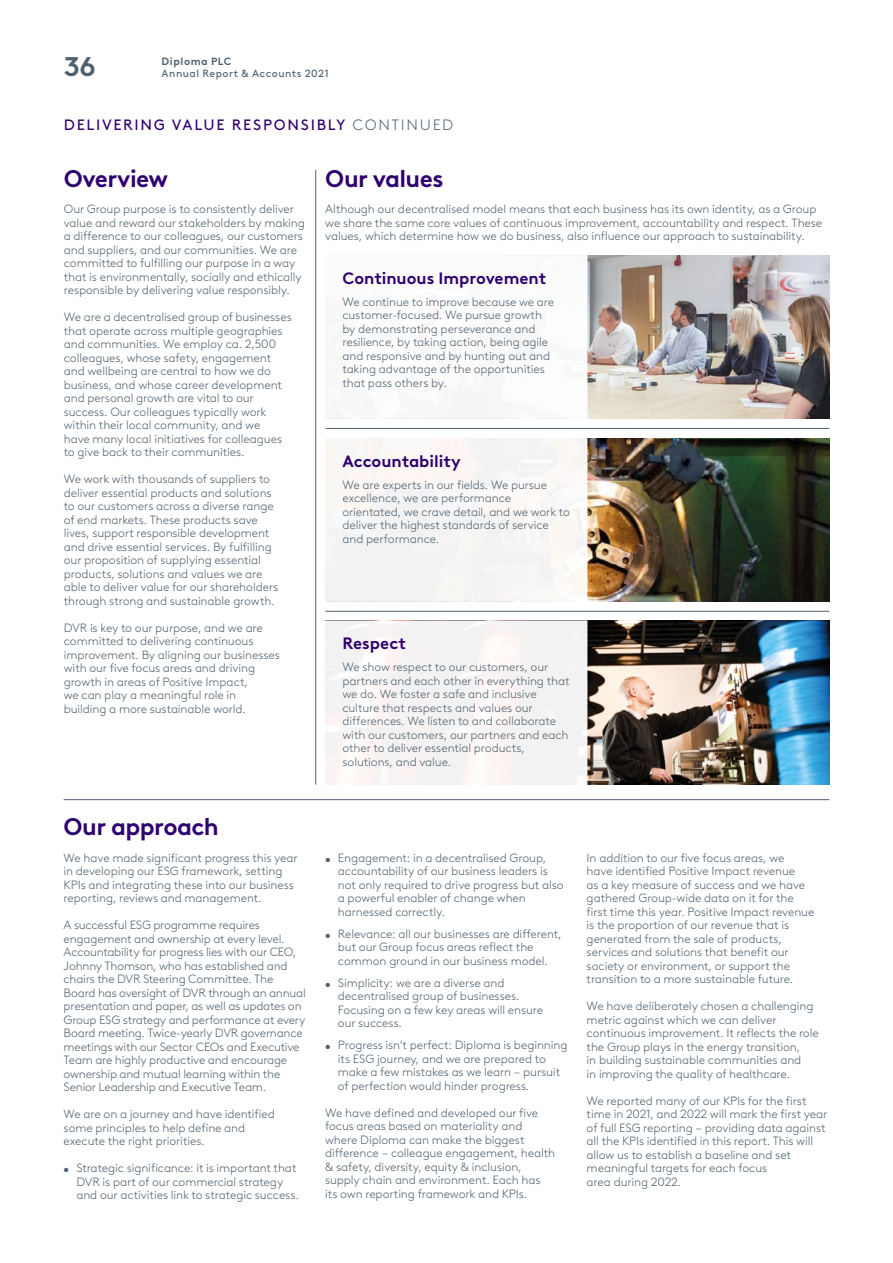
<style>
.page{position:relative;width:893px;height:1263px;background:#fff}
.page>*{position:absolute;margin:0;border:0;box-sizing:border-box;transform-origin:0 0}
.t1{font:700 27px "Brown LL";color:#4f616f}
.DVRHeadingLevel1Span{font:700 24px "Brown LL";letter-spacing:-.025em;color:#2f006f}
.DVRHeadingLevel1{font:700 24px "Brown LL";letter-spacing:-.025em;color:#2f006f}
.OurValuesSubhead{font:700 16.5px "Brown LL";color:#2f006f}
.MainheadLevel1{font:15px "Brown LL";letter-spacing:.115em;color:#2f006f}
.BodyTextBalanced{font:300 12px/13.5px "Brown LL";letter-spacing:-.01em;color:#4f616f}
.BodyText{font:300 12px/13.5px "Brown LL";letter-spacing:-.01em;color:#4f616f}
.BodyTextBulletLevel1{font:300 12px/13.5px "Brown LL";letter-spacing:-.01em;color:#4f616f}
.t2{font:10.5px "Brown LL";letter-spacing:.05em;color:#4f616f}
.t3{font:700 10.5px "Brown LL";letter-spacing:.05em;color:#4f616f}
.s1{font-weight:300;color:#4f616f}
.s2{font-size:9px}
</style>
<div class="page">
<img style="left:587px;top:255px;width:242px;height:164px">
<img style="left:587px;top:438px;width:242px;height:164px">
<img style="left:587px;top:621px;width:242px;height:163px">
<div style="left:325px;top:255px;width:262px;height:164px;background:#fff;border:1px solid #fff"></div>
<div style="left:325px;top:438px;width:262px;height:164px;background:#f6f5f4;border:1px solid #fff"></div>
<div style="left:325px;top:621px;width:262px;height:163px;background:#f4f2f2"></div>
<div style="left:325px;top:621px;width:262px;height:164px;border:1px solid #fff"></div>
<hr style="left:325px;top:428px;width:504px;height:1px;background:#4f616f">
<hr style="left:325px;top:611px;width:504px;height:1px;background:#4f616f">
<hr style="left:64px;top:799px;width:765px;height:1px;background:#4f616f">
<hr style="left:315px;top:170px;width:1px;height:614px;background:#4f616f">
<p class="t3" style="left:162px;top:53px;width:71px">Diploma PLC</p>
<h1 class="t1" style="left:64px;top:46px;width:33px">36</h1>
<p class="t2" style="left:162px;top:65px;width:168px">Annual Report &amp; Accounts 2021</p>
<h1 class="MainheadLevel1" style="left:64px;top:113px;width:391px">DELIVERING VALUE RESPONSIBLY <span class="s1">CONTINUED</span></h1>
<p class="DVRHeadingLevel1" style="left:64px;top:160px;width:106px">Overview</p>
<p class="BodyTextBalanced" style="left:64px;top:202px;width:243px">Our Group purpose is to consistently deliver value and reward our stakeholders by making a difference to our colleagues, our customers and suppliers, and our communities. We are committed to fulfilling our purpose in a way that is environmentally, socially and ethically responsible by delivering value responsibly.</p>
<p class="BodyTextBalanced" style="left:64px;top:310px;width:229px">We are a decentralised group of businesses that operate across multiple geographies and communities. We employ ca. 2,500 colleagues, whose safety, engagement and wellbeing are central to how we do business, and whose career development and personal growth are vital to our success. Our colleagues typically work within their local community, and we<br>have many local initiatives for colleagues to give back to their communities.</p>
<p class="BodyTextBalanced" style="left:64px;top:472px;width:216px">We work with thousands of suppliers to deliver essential products and solutions to our customers across a diverse range of end markets. These products save lives, support responsible development and drive essential services. By fulfilling our proposition of supplying essential products, solutions and values we are able to deliver value for our shareholders through strong and sustainable growth.</p>
<p class="BodyTextBalanced" style="left:64px;top:620px;width:218px">DVR is key to our purpose, and we are committed to delivering continuous improvement. By aligning our businesses with our five focus areas and driving growth in areas of Positive Impact,<br>we can play a meaningful role in building a more sustainable world.</p>
<p class="DVRHeadingLevel1Span" style="left:325px;top:160px;width:120px">Our values</p>
<p class="BodyTextBalanced" style="left:325px;top:202px;width:499px">Although our decentralised model means that each business has its own identity, as a Group we share the same core values of continuous improvement, accountability and respect. These values, which determine how we do business, also influence our approach to sustainability.</p>
<p class="OurValuesSubhead" style="left:342px;top:265px;width:205px">Continuous Improvement</p>
<p class="BodyText" style="left:342px;top:294px;width:213px">We continue to improve because we are customer-focused. We pursue growth by demonstrating perseverance and resilience, by taking action, being agile and responsive and by hunting out and taking advantage of the opportunities that pass others by.</p>
<p class="OurValuesSubhead" style="left:342px;top:448px;width:120px">Accountability</p>
<p class="BodyText" style="left:342px;top:477px;width:229px">We are experts in our fields. We pursue excellence, we are performance orientated, we crave detail, and we work to deliver the highest standards of service and performance.</p>
<p class="OurValuesSubhead" style="left:342px;top:631px;width:65px">Respect</p>
<p class="BodyText" style="left:342px;top:660px;width:229px">We show respect to our customers, our partners and each other in everything that we do. We foster a safe and inclusive culture that respects and values our differences. We listen to and collaborate with our customers, our partners and each other to deliver essential products, solutions, and value.</p>
<p class="DVRHeadingLevel1Span" style="left:64px;top:808px;width:157px">Our approach</p>
<p class="BodyTextBalanced" style="left:64px;top:850px;width:236px">We have made significant progress this year in developing our ESG framework, setting KPIs and integrating these into our business reporting, reviews and management.</p>
<p class="BodyTextBalanced" style="left:64px;top:917px;width:244px">A successful ESG programme requires engagement and ownership at every level.<br>Accountability for progress lies with our CEO, Johnny Thomson, who has established and chairs the DVR Steering Committee. The Board has oversight of DVR through an annual presentation and paper, as well as updates on Group ESG strategy and performance at every Board meeting. Twice-yearly DVR governance meetings with our Sector CEOs and Executive Team are highly productive and encourage ownership and mutual learning within the Senior Leadership and Executive Team.</p>
<p class="BodyTextBalanced" style="left:64px;top:1106px;width:213px">We are on a journey and have identified some principles to help define and execute the right priorities.</p>
<p class="BodyTextBulletLevel1" style="left:76px;top:1160px;width:224px;text-indent:-13px"><span class="s2">•</span> Strategic significance: it is important that<br>DVR is part of our commercial strategy and our activities link to strategic success.</p>
<p class="BodyTextBalanced" style="left:338px;top:850px;width:227px;text-indent:-13px"><span class="s2">•</span> Engagement: in a decentralised Group, accountability of our business leaders is not only required to drive progress but also a powerful enabler of change when harnessed correctly.</p>
<p class="BodyTextBalanced" style="left:338px;top:926px;width:225px;text-indent:-13px"><span class="s2">•</span> Relevance: all our businesses are different, but our Group focus areas reflect the common ground in our business model.</p>
<p class="BodyTextBalanced" style="left:338px;top:975px;width:207px;text-indent:-13px"><span class="s2">•</span> Simplicity: we are a diverse and decentralised group of businesses.<br>Focusing on a few key areas will ensure our success.</p>
<p class="BodyTextBulletLevel1" style="left:338px;top:1037px;width:231px;text-indent:-13px"><span class="s2">•</span> Progress isn’t perfect: Diploma is beginning its ESG journey, and we are prepared to make a few mistakes as we learn – pursuit of perfection would hinder progress.</p>
<p class="BodyTextBalanced" style="left:325px;top:1105px;width:232px">We have defined and developed our five focus areas based on materiality and where Diploma can make the biggest difference – colleague engagement, health &amp; safety, diversity, equity &amp; inclusion, supply chain and environment. Each has its own reporting framework and KPIs.</p>
<p class="BodyTextBalanced" style="left:587px;top:850px;width:229px">In addition to our five focus areas, we<br>have identified Positive Impact revenue<br>as a key measure of success and we have gathered Group-wide data on it for the first time this year. Positive Impact revenue is the proportion of our revenue that is generated from the sale of products, services and solutions that benefit our society or environment, or support the transition to a more sustainable future.</p>
<p class="BodyTextBalanced" style="left:587px;top:998px;width:234px">We have deliberately chosen a challenging metric against which we can deliver continuous improvement. It reflects the role the Group plays in the energy transition,<br>in building sustainable communities and<br>in improving the quality of healthcare.</p>
<p class="BodyText" style="left:587px;top:1093px;width:242px">We reported many of our KPIs for the first time in 2021, and 2022 will mark the first year of full ESG reporting – providing data against all the KPIs identified in this report. This will allow us to establish a baseline and set meaningful targets for each focus<br>area during 2022.</p>
</div>
